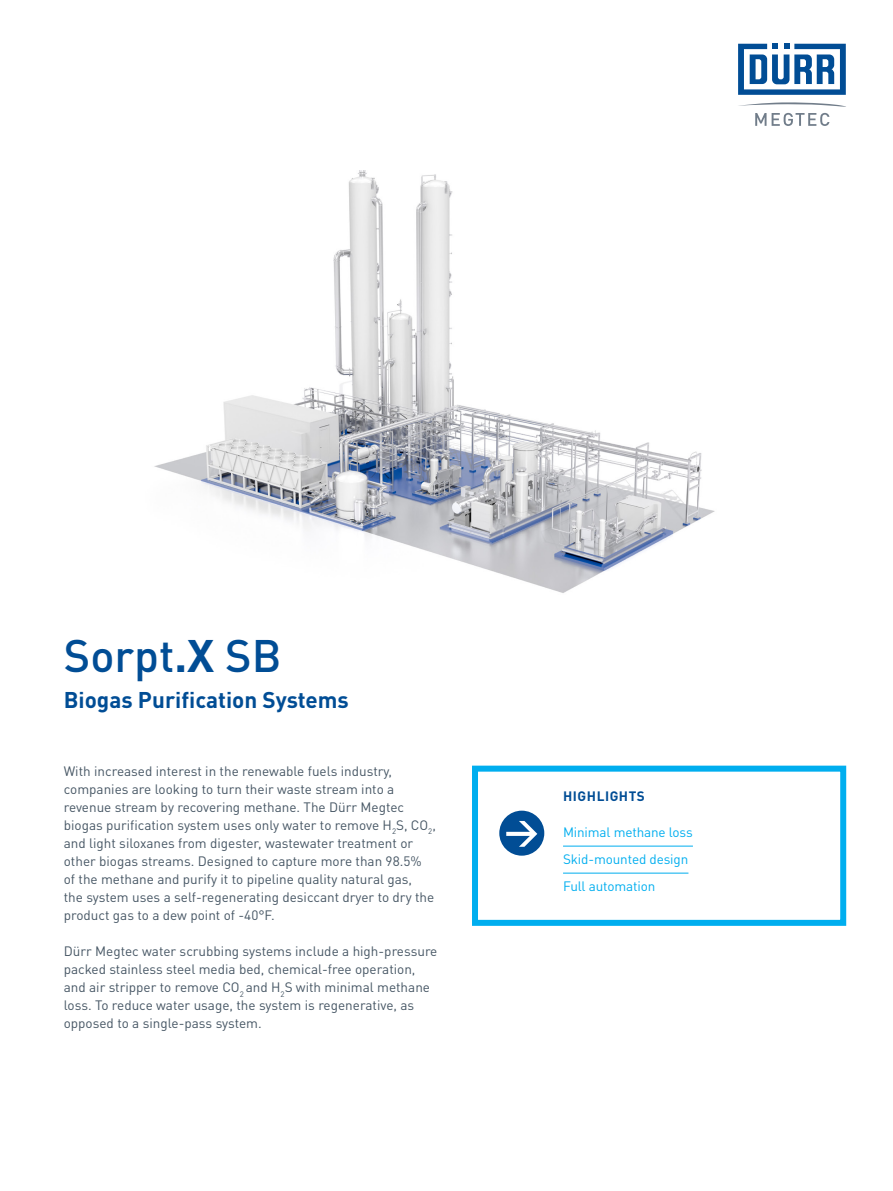
<style>
.page{position:relative;width:893px;height:1191px;background:#fff}
.page>*{position:absolute;margin:0;border:0;box-sizing:border-box;transform-origin:0 0}
.Headline_30pt{font:500 45px "DIN Pro";color:#014d95}
.Subheadline_15pt{font:700 22.5px "DIN Pro";color:#014d95}
.copy_text_9{font:13.5px/18px "DIN Pro";color:#465664}
.Benefits_copytext{font:13.5px "DIN Pro";letter-spacing:-.01em;color:#00aeef}
.Benefits_List_last_w{font:13.5px "DIN Pro";letter-spacing:-.01em;color:#00aeef}
.Benefits_Headline{font:700 13.5px "DIN Pro";letter-spacing:.04em;color:#014d95}
.s1{font-weight:700}
</style>
<div class="page">
<img style="left:154px;top:170px;width:561px;height:423px">
<hr style="left:563px;top:846px;width:130px;height:1px;background:#00aeef">
<hr style="left:563px;top:873px;width:125px;height:1px;background:#00aeef">
<div style="left:472px;top:765px;width:374px;height:161px;border:6px solid #00aeef"></div>
<div style="left:499px;top:810px;width:45px;height:45px;background:#014d95;border-radius:50%"></div>
<svg style="left:506px;top:821px;width:31px;height:25px"></svg>
<svg style="left:738px;top:44px;width:108px;height:51px"></svg>
<svg style="left:784px;top:44px;width:50px;height:40px"></svg>
<svg style="left:738px;top:102px;width:108px;height:5px"></svg>
<svg style="left:755px;top:113px;width:11px;height:13px"></svg>
<svg style="left:772px;top:113px;width:32px;height:13px"></svg>
<svg style="left:808px;top:113px;width:21px;height:13px"></svg>
<p class="Headline_30pt" style="left:64px;top:621px;width:219px">Sorpt<span class="s1">.X</span> SB</p>
<p class="Subheadline_15pt" style="left:64px;top:682px;width:287px">Biogas Purification Systems</p>
<p class="copy_text_9" style="left:64px;top:760px;width:374px">With increased interest in the renewable fuels industry, companies are looking to turn their waste stream into a revenue stream by recovering methane. The Dürr Megtec biogas purification system uses only water to remove H<sub>2</sub>S, CO<sub>2</sub>, and light siloxanes from digester, wastewater treatment or other biogas streams. Designed to capture more than 98.5% of the methane and purify it to pipeline quality natural gas,<br>the system uses a self-regenerating desiccant dryer to dry the product gas to a dew point of -40°F.</p>
<p class="copy_text_9" style="left:64px;top:940px;width:375px">Dürr Megtec water scrubbing systems include a high-pressure packed stainless steel media bed, chemical-free operation, and air stripper to remove CO<sub>2</sub> and H<sub>2</sub>S with minimal methane loss. To reduce water usage, the system is regenerative, as opposed to a single-pass system.</p>
<p class="Benefits_Headline" style="left:563px;top:786px;width:83px">HIGHLIGHTS</p>
<p class="Benefits_copytext" style="left:563px;top:822px;width:131px">Minimal methane loss</p>
<p class="Benefits_copytext" style="left:563px;top:849px;width:127px">Skid-mounted design</p>
<p class="Benefits_List_last_w" style="left:563px;top:876px;width:94px">Full automation</p>
</div>
